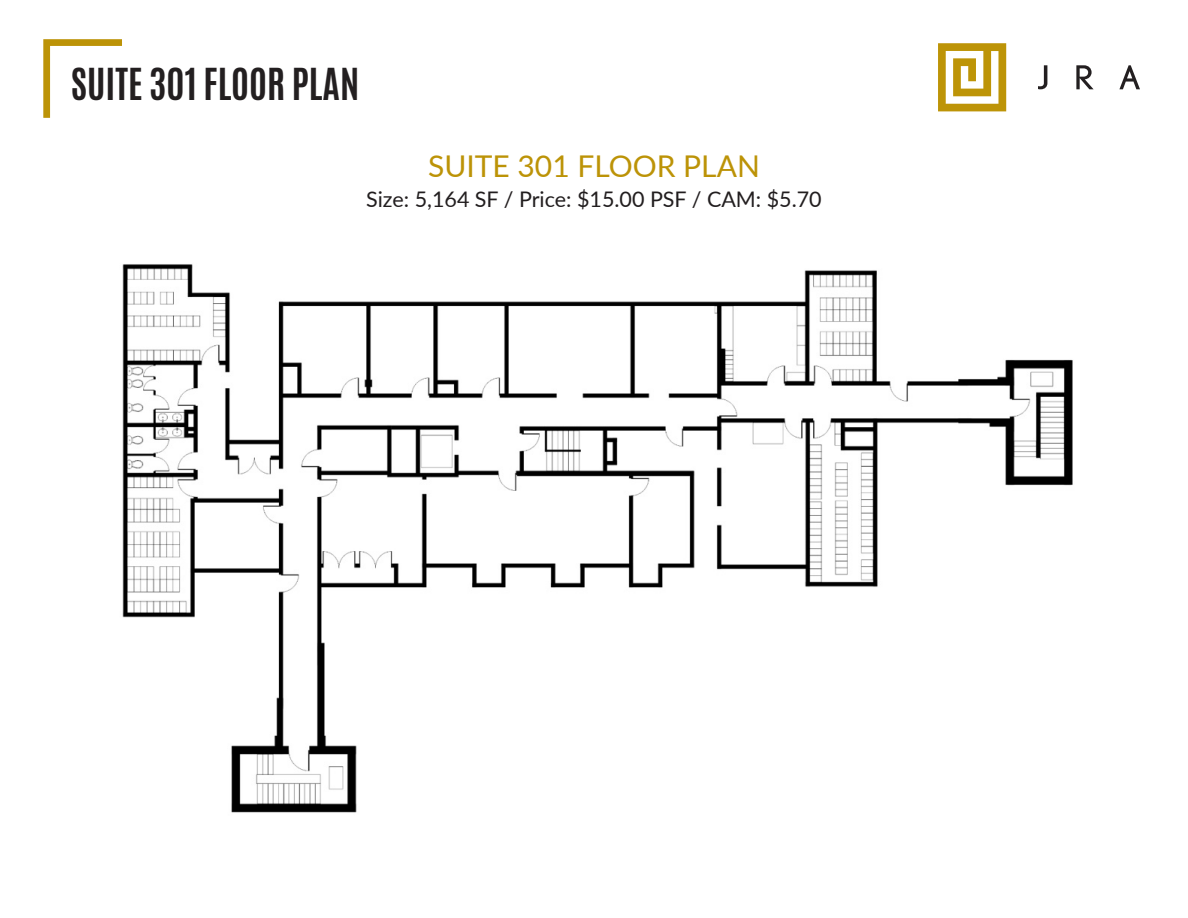
<style>
.page{position:relative;width:1188px;height:918px;background:#fff}
.page>*{position:absolute;margin:0;border:0;box-sizing:border-box;transform-origin:0 0}
.t1{font:700 36.75px "Antonio";color:#231f20}
.t2{font:30px "font 000000002 d 020045";color:#bc9307}
.t3{font:21.45px "font 000000002 d 020045";color:#221e1f}
</style>
<div class="page">
<img style="left:122px;top:43px;width:958px;height:770px">
<svg style="left:43px;top:39px;width:79px;height:79px"></svg>
<svg style="left:1076px;top:65px;width:18px;height:24px"></svg>
<svg style="left:1119px;top:65px;width:21px;height:24px"></svg>
<svg style="left:1038px;top:65px;width:9px;height:24px"></svg>
<svg style="left:938px;top:43px;width:68px;height:68px"></svg>
<h1 class="t1" style="left:71px;top:58px;width:290px">SUITE 301 FLOOR PLAN</h1>
<h2 class="t2" style="left:428px;top:148px;width:333px">SUITE 301 FLOOR PLAN</h2>
<p class="t3" style="left:366px;top:186px;width:457px">Size: 5,164 SF / Price: $15.00 PSF / CAM: $5.70</p>
</div>
